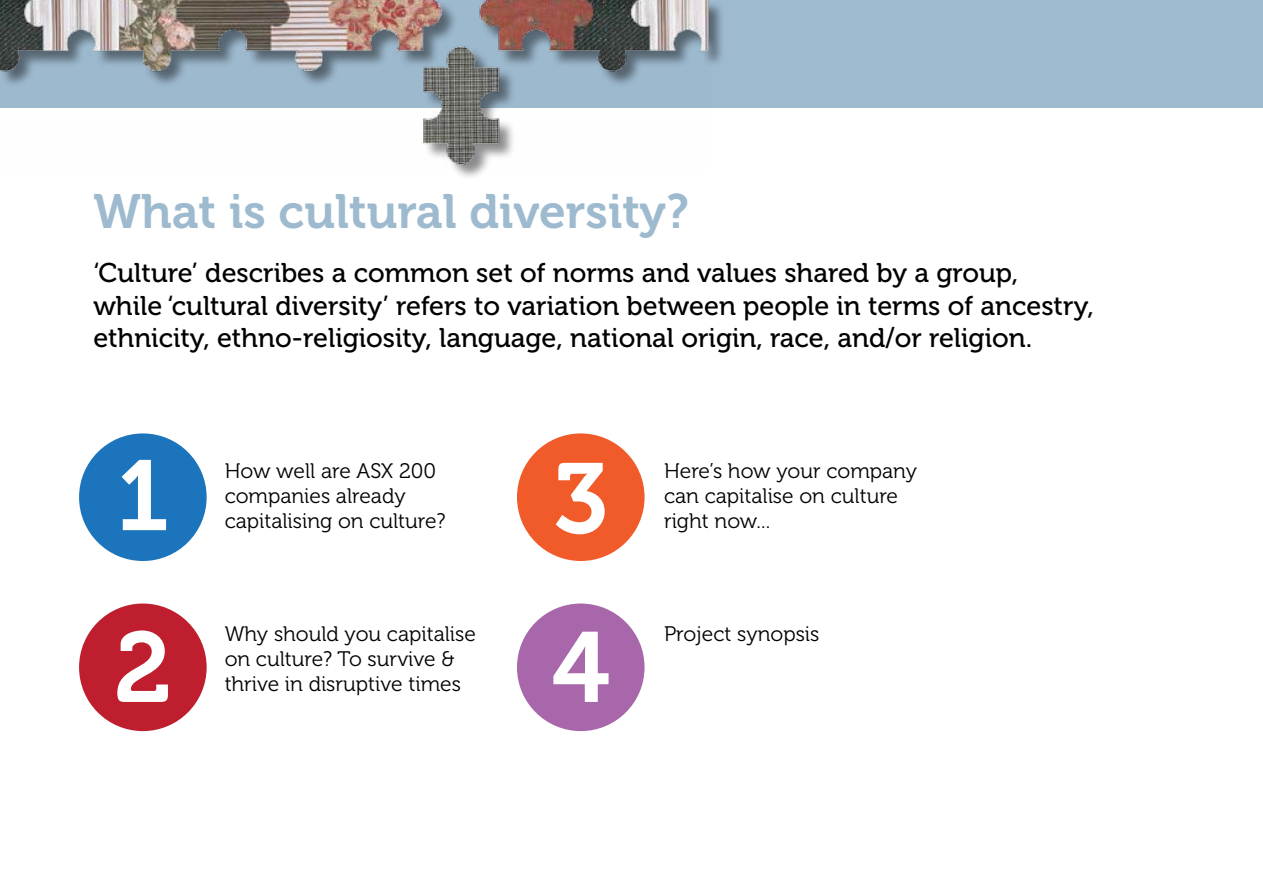
<style>
.page{position:relative;width:1263px;height:893px;background:#fff}
.page>*{position:absolute;margin:0;border:0;box-sizing:border-box;transform-origin:0 0}
.t1{font:99px "Museo 700";color:#fff}
.t2{font:48px "Museo 700";color:#9ebacf}
.t3{font:27px/32.4px "Museo 500";color:#000}
.t4{font:21px/25.2px "Museo 300";color:#000}
</style>
<div class="page">
<div style="left:0;top:0;width:1263px;height:107px;background:#9ebacf"></div>
<div style="left:79px;top:433px;width:128px;height:128px;background:#1c75bc;border-radius:50%"></div>
<div style="left:517px;top:433px;width:127px;height:128px;background:#f15a29;border-radius:50%"></div>
<div style="left:79px;top:603px;width:128px;height:128px;background:#be1e2d;border-radius:50%"></div>
<div style="left:517px;top:603px;width:127px;height:128px;background:#a967ab;border-radius:50%"></div>
<div style="left:0;top:0;width:725px;height:180px;background:#000;opacity:.45"></div>
<img style="left:0;top:0;width:709px;height:170px">
<h2 class="t2" style="left:93px;top:185px;width:597px">What is cultural diversity?</h2>
<p class="t3" style="left:93px;top:257px;width:1002px">‘Culture’ describes a common set of norms and values shared by a group,<br>while ‘cultural diversity’ refers to variation between people in terms of ancestry, ethnicity, ethno-religiosity, language, national origin, race, and/or religion.</p>
<h1 class="t1" style="left:116px;top:441px;width:54px">1</h1>
<h1 class="t1" style="left:553px;top:444px;width:57px">3</h1>
<p class="t4" style="left:225px;top:458px;width:223px">How well are ASX 200 companies already capitalising on culture?</p>
<p class="t4" style="left:664px;top:458px;width:254px">Here’s how your company can capitalise on culture right now...</p>
<p class="t4" style="left:225px;top:622px;width:253px">Why should you capitalise on culture? To survive &amp; thrive in disruptive times</p>
<p class="t4" style="left:664px;top:622px;width:157px">Project synopsis</p>
<h1 class="t1" style="left:114px;top:613px;width:59px">2</h1>
<h1 class="t1" style="left:552px;top:613px;width:60px">4</h1>
</div>
